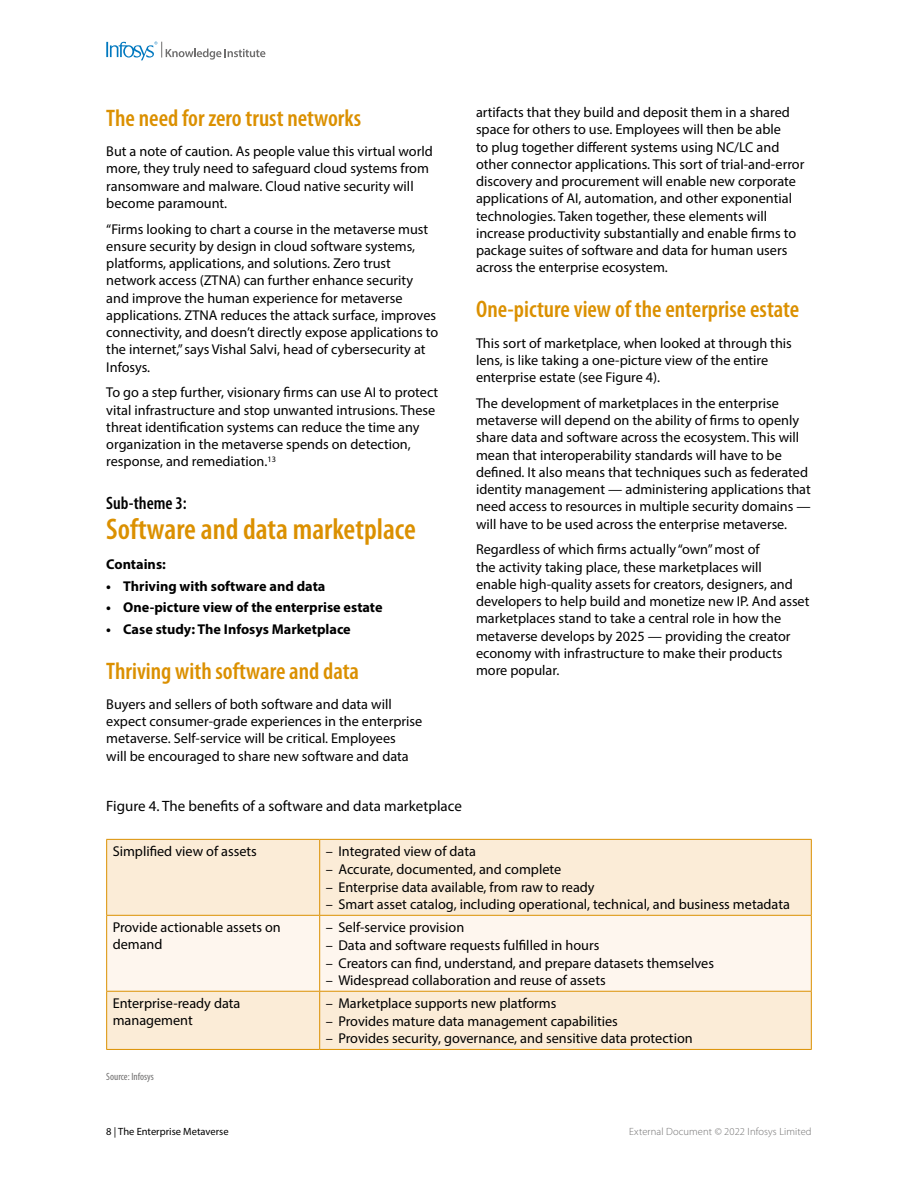
<style>
.page{position:relative;width:918px;height:1188px;background:#fff}
.page>*{position:absolute;margin:0;border:0;box-sizing:border-box;transform-origin:0 0}
.t1{font:600 condensed 30px "Myriad Pro";color:#db9000}
.t2{font:600 condensed 24px "Myriad Pro";color:#db9000}
.t3{font:600 condensed 18px "Myriad Pro";color:#000}
.t4{font:15px "Myriad Pro";color:#000}
.t5{font:14.25px/17.2px "Myriad Pro";color:#000}
.t6{font:700 14.25px "Myriad Pro";color:#000}
.t7{font:300 10.5px "Myriad Pro";letter-spacing:.01em;color:#706f6f}
.t8{font:10.5px "Myriad Pro";color:#000}
.t9{font:condensed 10.5px "Myriad Pro";color:#706f6f}
</style>
<div class="page">
<svg style="left:106px;top:41px;width:159px;height:19px"></svg>
<div style="left:107px;top:840px;width:704px;height:209px;background:#fbecd7"></div>
<div style="left:107px;top:916px;width:704px;height:75px;background:#fef6ee"></div>
<hr style="left:106px;top:839px;width:214px;height:1px;background:#db9000">
<hr style="left:106px;top:840px;width:1px;height:75px;background:#db9000">
<hr style="left:320px;top:839px;width:492px;height:1px;background:#db9000">
<hr style="left:319px;top:840px;width:1px;height:75px;background:#db9000">
<hr style="left:811px;top:840px;width:1px;height:75px;background:#db9000">
<hr style="left:106px;top:915px;width:214px;height:1px;background:#db9000">
<hr style="left:106px;top:916px;width:1px;height:75px;background:#db9000">
<hr style="left:320px;top:915px;width:492px;height:1px;background:#db9000">
<hr style="left:319px;top:916px;width:1px;height:75px;background:#db9000">
<hr style="left:811px;top:916px;width:1px;height:75px;background:#db9000">
<hr style="left:106px;top:991px;width:214px;height:1px;background:#db9000">
<hr style="left:106px;top:992px;width:1px;height:57px;background:#db9000">
<hr style="left:320px;top:991px;width:492px;height:1px;background:#db9000">
<hr style="left:319px;top:992px;width:1px;height:57px;background:#db9000">
<hr style="left:811px;top:992px;width:1px;height:57px;background:#db9000">
<hr style="left:106px;top:1049px;width:214px;height:1px;background:#db9000">
<hr style="left:320px;top:1049px;width:492px;height:1px;background:#db9000">
<h2 class="t2" style="left:106px;top:105px;width:256px">The need for zero trust networks</h2>
<p class="t5" style="left:106px;top:142px;width:328px">But a note of caution. As people value this virtual world more, they truly need to safeguard cloud systems from ransomware and malware. Cloud native security will become paramount.</p>
<p class="t5" style="left:106px;top:220px;width:334px">“Firms looking to chart a course in the metaverse must ensure security by design in cloud software systems, platforms, applications, and solutions. Zero trust network access (ZTNA) can further enhance security and improve the human experience for metaverse applications. ZTNA reduces the attack surface, improves connectivity, and doesn’t directly expose applications to the internet,” says Vishal Salvi, head of cybersecurity at Infosys.</p>
<p class="t5" style="left:106px;top:384px;width:334px">To go a step further, visionary firms can use AI to protect vital infrastructure and stop unwanted intrusions. These threat identification systems can reduce the time any organization in the metaverse spends on detection, response, and remediation.<sup>13</sup></p>
<p class="t3" style="left:106px;top:493px;width:82px">Sub-theme 3:</p>
<h1 class="t1" style="left:106px;top:513px;width:311px">Software and data marketplace</h1>
<p class="t6" style="left:106px;top:555px;width:61px">Contains:</p>
<p class="t6" style="left:106px;top:576px;width:221px">• Thriving with software and data</p>
<p class="t6" style="left:106px;top:598px;width:278px">• One-picture view of the enterprise estate</p>
<p class="t6" style="left:106px;top:619px;width:246px">• Case study: The Infosys Marketplace</p>
<h2 class="t2" style="left:106px;top:658px;width:254px">Thriving with software and data</h2>
<p class="t5" style="left:106px;top:695px;width:318px">Buyers and sellers of both software and data will expect consumer-grade experiences in the enterprise metaverse. Self-service will be critical. Employees<br>will be encouraged to share new software and data</p>
<p class="t5" style="left:476px;top:103px;width:330px">artifacts that they build and deposit them in a shared space for others to use. Employees will then be able<br>to plug together different systems using NC/LC and other connector applications. This sort of trial-and-error discovery and procurement will enable new corporate applications of AI, automation, and other exponential technologies. Taken together, these elements will increase productivity substantially and enable firms to package suites of software and data for human users across the enterprise ecosystem.</p>
<h2 class="t2" style="left:476px;top:296px;width:325px">One-picture view of the enterprise estate</h2>
<p class="t5" style="left:476px;top:334px;width:317px">This sort of marketplace, when looked at through this lens, is like taking a one-picture view of the entire enterprise estate (see Figure 4).</p>
<p class="t5" style="left:476px;top:394px;width:336px">The development of marketplaces in the enterprise metaverse will depend on the ability of firms to openly share data and software across the ecosystem. This will mean that interoperability standards will have to be defined. It also means that techniques such as federated identity management — administering applications that need access to resources in multiple security domains — will have to be used across the enterprise metaverse.</p>
<p class="t5" style="left:476px;top:541px;width:335px">Regardless of which firms actually “own” most of<br>the activity taking place, these marketplaces will<br>enable high-quality assets for creators, designers, and developers to help build and monetize new IP. And asset marketplaces stand to take a central role in how the metaverse develops by 2025 — providing the creator economy with infrastructure to make their products more popular.</p>
<p class="t4" style="left:106px;top:796px;width:357px">Figure 4. The benefits of a software and data marketplace</p>
<p class="t5" style="left:113px;top:842px;width:146px">Simplified view of assets</p>
<p class="t5" style="left:326px;top:842px;width:152px">– Integrated view of data</p>
<p class="t5" style="left:326px;top:860px;width:237px">– Accurate, documented, and complete</p>
<p class="t5" style="left:326px;top:878px;width:270px">– Enterprise data available, from raw to ready</p>
<p class="t5" style="left:326px;top:896px;width:466px">– Smart asset catalog, including operational, technical, and business metadata</p>
<p class="t5" style="left:113px;top:918px;width:170px">Provide actionable assets on demand</p>
<p class="t5" style="left:326px;top:918px;width:140px">– Self-service provision</p>
<p class="t5" style="left:326px;top:936px;width:275px">– Data and software requests fulfilled in hours</p>
<p class="t5" style="left:326px;top:954px;width:390px">– Creators can find, understand, and prepare datasets themselves</p>
<p class="t5" style="left:326px;top:972px;width:282px">– Widespread collaboration and reuse of assets</p>
<p class="t5" style="left:113px;top:994px;width:129px">Enterprise-ready data management</p>
<p class="t5" style="left:326px;top:994px;width:232px">– Marketplace supports new platforms</p>
<p class="t5" style="left:326px;top:1012px;width:294px">– Provides mature data management capabilities</p>
<p class="t5" style="left:326px;top:1030px;width:369px">– Provides security, governance, and sensitive data protection</p>
<p class="t9" style="left:106px;top:1070px;width:49px">Source: Infosys</p>
<p class="t8" style="left:106px;top:1125px;width:124px">8 | The Enterprise Metaverse</p>
<p class="t7" style="left:629px;top:1126px;width:184px">External Document © 2022 Infosys Limited</p>
</div>
